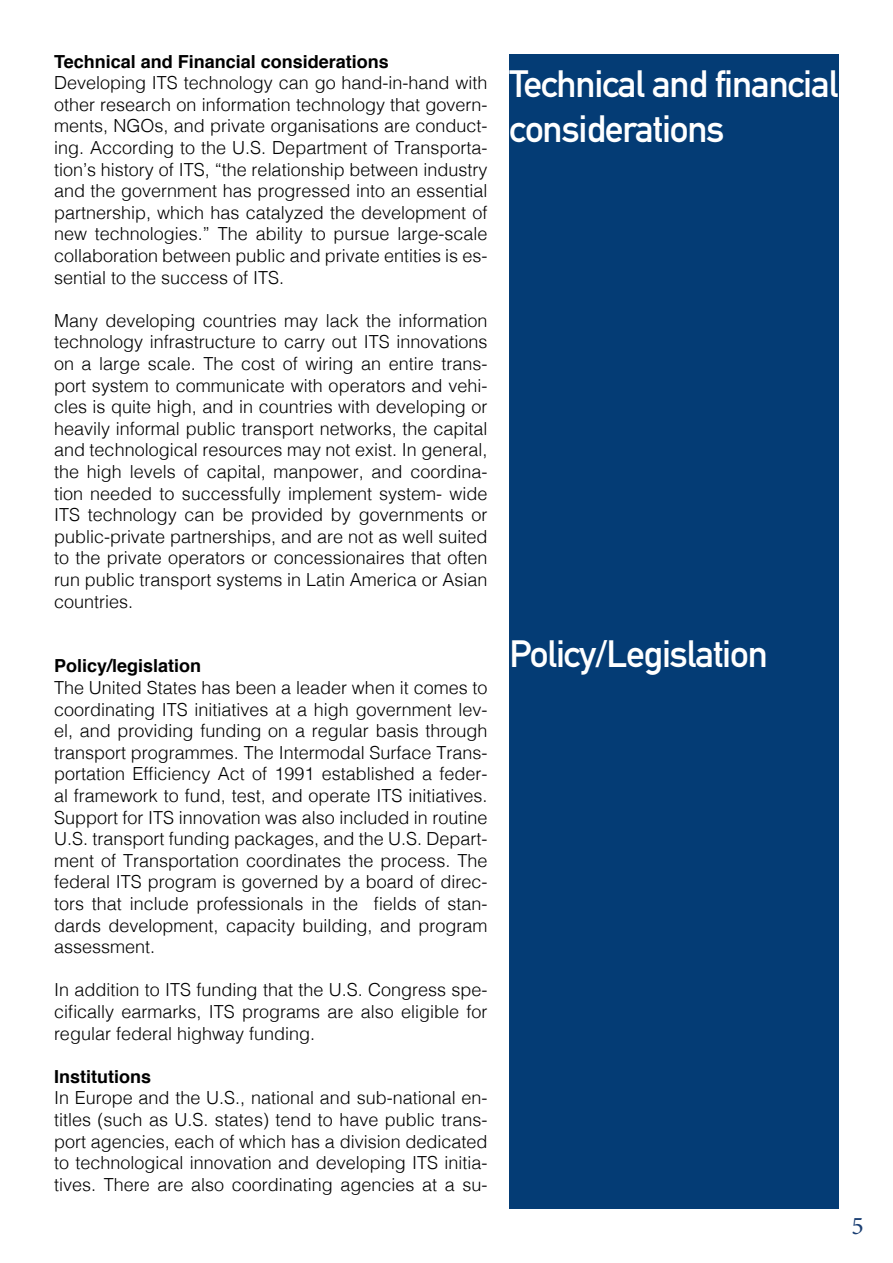
<style>
.page{position:relative;width:893px;height:1263px;background:#fff}
.page>*{position:absolute;margin:0;border:0;box-sizing:border-box;transform-origin:0 0}
.t1{font:700 37.5px/45px "DIN Alternate";letter-spacing:-.03em;color:#fff}
.t2{font:25.5px "Minion Pro";color:#1b3f73}
.t3{font:300 18px/21.6px "Helvetica";color:#000;text-align:justify}
.t4{font:700 18px "Helvetica";color:#000}
</style>
<div class="page">
<div style="left:509px;top:54px;width:330px;height:1155px;background:#043c75"></div>
<p class="t4" style="left:54px;top:47px;width:336px">Technical and Financial considerations</p>
<p class="t3" style="left:54px;top:71px;width:435px">Developing ITS technology can go hand-in-hand with other research on information technology that govern&shy;ments, NGOs, and private organisations are conduct&shy;ing. According to the U.S. Department of Transporta&shy;tion’s history of ITS, “the relationship between industry and the government has progressed into an essential partnership, which has catalyzed the development of new technologies.” The ability to pursue large-scale collaboration between public and private entities is es&shy;sential to the success of ITS.</p>
<p class="t3" style="left:54px;top:308px;width:435px">Many developing countries may lack the information technology infrastructure to carry out ITS innovations on a large scale. The cost of wiring an entire trans&shy;port system to communicate with operators and vehi&shy;cles is quite high, and in countries with developing or heavily informal public transport networks, the capital and technological resources may not exist. In general, the high levels of capital, manpower, and coordina&shy;tion needed to successfully implement system- wide ITS technology can be provided by governments or public-private partnerships, and are not as well suited to the private operators or concessionaires that often run public transport systems in Latin America or Asian countries.</p>
<p class="t4" style="left:54px;top:651px;width:149px">Policy/legislation</p>
<p class="t3" style="left:54px;top:675px;width:435px">The United States has been a leader when it comes to coordinating ITS initiatives at a high government lev&shy;el, and providing funding on a regular basis through transport programmes. The Intermodal Surface Trans&shy;portation Efficiency Act of 1991 established a feder&shy;al framework to fund, test, and operate ITS initiatives.<br>Support for ITS innovation was also included in routine U.S. transport funding packages, and the U.S. Depart&shy;ment of Transportation coordinates the process. The federal ITS program is governed by a board of direc&shy;tors that include professionals in the fields of stan&shy;dards development, capacity building, and program assessment.</p>
<p class="t3" style="left:54px;top:978px;width:435px">In addition to ITS funding that the U.S. Congress spe&shy;cifically earmarks, ITS programs are also eligible for regular federal highway funding.</p>
<p class="t4" style="left:54px;top:1062px;width:99px">Institutions</p>
<p class="t3" style="left:54px;top:1086px;width:435px">In Europe and the U.S., national and sub-national en&shy;titles (such as U.S. states) tend to have public trans&shy;port agencies, each of which has a division dedicated to technological innovation and developing ITS initia&shy;tives. There are also coordinating agencies at a su-</p>
<p class="t1" style="left:509px;top:59px;width:330px">Technical and financial considerations</p>
<p class="t1" style="left:509px;top:628px;width:260px">Policy/Legislation</p>
<p class="t2" style="left:851px;top:1208px;width:14px">5</p>
</div>
